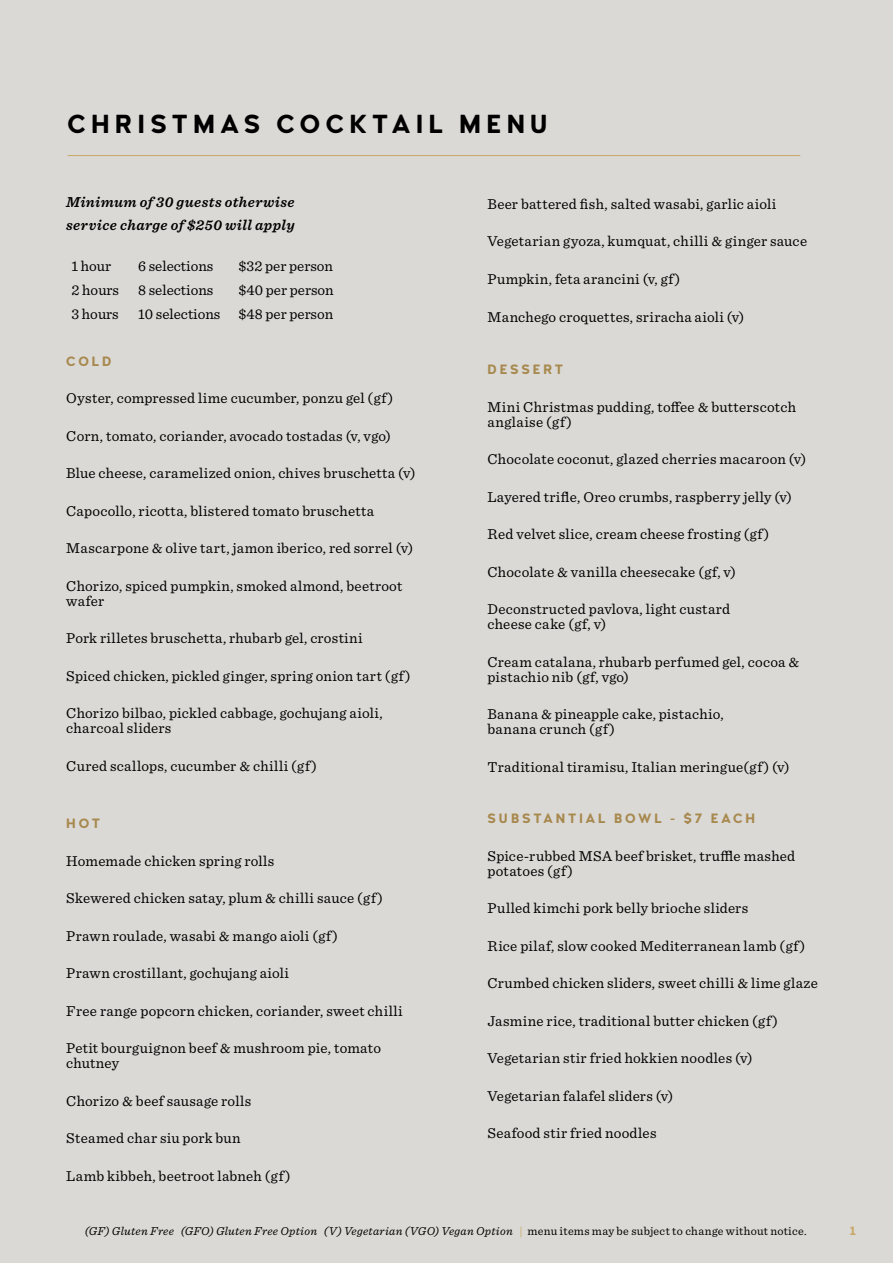
<style>
.page{position:relative;width:893px;height:1263px;background:#dbd9d6}
.page>*{position:absolute;margin:0;border:0;box-sizing:border-box;transform-origin:0 0}
.t1{font:700 26.1px "Woodford Bourne";letter-spacing:.2em;color:#000}
.t2{font:15px/15px "Sentinel";letter-spacing:.015em;color:#000}
.t3{font:italic 600 15px/22.5px "Sentinel";letter-spacing:.025em;color:#000}
.t4{font:700 13.5px "Woodford Bourne";letter-spacing:.2em;color:#a7894e}
.t5{font:italic 12px "Sentinel";letter-spacing:.025em;color:#000}
.t6{font:700 12px "Woodford Bourne";color:#c7a867}
.s1{font-style:normal;color:#c7aa5d}
.s2{font-style:normal}
</style>
<div class="page">
<hr style="left:68px;top:155px;width:732px;height:1px;background:#c7a867">
<h1 class="t1" style="left:68px;top:109px;width:481px">CHRISTMAS COCKTAIL MENU</h1>
<p class="t3" style="left:66px;top:190px;width:230px">Minimum of 30 guests otherwise service charge of $250 will apply</p>
<p class="t2" style="left:71px;top:257px;width:41px">1 hour</p>
<p class="t2" style="left:138px;top:257px;width:77px">6 selections</p>
<p class="t2" style="left:239px;top:257px;width:96px">$32 per person</p>
<p class="t2" style="left:71px;top:281px;width:49px">2 hours</p>
<p class="t2" style="left:138px;top:281px;width:77px">8 selections</p>
<p class="t2" style="left:239px;top:281px;width:97px">$40 per person</p>
<p class="t2" style="left:71px;top:305px;width:49px">3 hours</p>
<p class="t2" style="left:138px;top:305px;width:197px">10 selections $48 per person</p>
<p class="t4" style="left:66px;top:353px;width:47px">COLD</p>
<p class="t2" style="left:66px;top:390px;width:328px">Oyster, compressed lime cucumber, ponzu gel (gf)</p>
<p class="t2" style="left:66px;top:427px;width:326px">Corn, tomato, coriander, avocado tostadas (v, vgo)</p>
<p class="t2" style="left:66px;top:465px;width:351px">Blue cheese, caramelized onion, chives bruschetta (v)</p>
<p class="t2" style="left:66px;top:502px;width:309px">Capocollo, ricotta, blistered tomato bruschetta</p>
<p class="t2" style="left:66px;top:540px;width:348px">Mascarpone &amp; olive tart, jamon iberico, red sorrel (v)</p>
<p class="t2" style="left:66px;top:577px;width:337px">Chorizo, spiced pumpkin, smoked almond, beetroot wafer</p>
<p class="t2" style="left:66px;top:630px;width:298px">Pork rilletes bruschetta, rhubarb gel, crostini</p>
<p class="t2" style="left:66px;top:667px;width:346px">Spiced chicken, pickled ginger, spring onion tart (gf)</p>
<p class="t2" style="left:66px;top:705px;width:318px">Chorizo bilbao, pickled cabbage, gochujang aioli, charcoal sliders</p>
<p class="t2" style="left:66px;top:757px;width:252px">Cured scallops, cucumber &amp; chilli (gf)</p>
<p class="t4" style="left:66px;top:815px;width:35px">HOT</p>
<p class="t2" style="left:66px;top:852px;width:210px">Homemade chicken spring rolls</p>
<p class="t2" style="left:66px;top:890px;width:318px">Skewered chicken satay, plum &amp; chilli sauce (gf)</p>
<p class="t2" style="left:66px;top:927px;width:273px">Prawn roulade, wasabi &amp; mango aioli (gf)</p>
<p class="t2" style="left:66px;top:965px;width:224px">Prawn crostillant, gochujang aioli</p>
<p class="t2" style="left:66px;top:1002px;width:338px">Free range popcorn chicken, coriander, sweet chilli</p>
<p class="t2" style="left:66px;top:1040px;width:316px">Petit bourguignon beef &amp; mushroom pie, tomato chutney</p>
<p class="t2" style="left:66px;top:1092px;width:186px">Chorizo &amp; beef sausage rolls</p>
<p class="t2" style="left:66px;top:1130px;width:176px">Steamed char siu pork bun</p>
<p class="t2" style="left:66px;top:1167px;width:226px">Lamb kibbeh, beetroot labneh (gf)</p>
<p class="t2" style="left:488px;top:195px;width:290px">Beer battered fish, salted wasabi, garlic aioli</p>
<p class="t2" style="left:488px;top:233px;width:321px">Vegetarian gyoza, kumquat, chilli &amp; ginger sauce</p>
<p class="t2" style="left:488px;top:271px;width:194px">Pumpkin, feta arancini (v, gf)</p>
<p class="t2" style="left:488px;top:308px;width:258px">Manchego croquettes, sriracha aioli (v)</p>
<p class="t4" style="left:488px;top:361px;width:77px">DESSERT</p>
<p class="t2" style="left:488px;top:398px;width:310px">Mini Christmas pudding, toffee &amp; butterscotch anglaise (gf)</p>
<p class="t2" style="left:488px;top:451px;width:320px">Chocolate coconut, glazed cherries macaroon (v)</p>
<p class="t2" style="left:488px;top:488px;width:306px">Layered trifle, Oreo crumbs, raspberry jelly (v)</p>
<p class="t2" style="left:488px;top:526px;width:283px">Red velvet slice, cream cheese frosting (gf)</p>
<p class="t2" style="left:488px;top:563px;width:250px">Chocolate &amp; vanilla cheesecake (gf, v)</p>
<p class="t2" style="left:488px;top:601px;width:244px">Deconstructed pavlova, light custard cheese cake (gf, v)</p>
<p class="t2" style="left:488px;top:653px;width:313px">Cream catalana, rhubarb perfumed gel, cocoa &amp; pistachio nib (gf, vgo)</p>
<p class="t2" style="left:488px;top:706px;width:238px">Banana &amp; pineapple cake, pistachio, banana crunch (gf)</p>
<p class="t2" style="left:488px;top:758px;width:303px">Traditional tiramisu, Italian meringue(gf) (v)</p>
<p class="t4" style="left:488px;top:810px;width:269px">SUBSTANTIAL BOWL - $7 EACH</p>
<p class="t2" style="left:488px;top:847px;width:309px">Spice-rubbed MSA beef brisket, truffle mashed potatoes (gf)</p>
<p class="t2" style="left:488px;top:899px;width:262px">Pulled kimchi pork belly brioche sliders</p>
<p class="t2" style="left:488px;top:937px;width:319px">Rice pilaf, slow cooked Mediterranean lamb (gf)</p>
<p class="t2" style="left:488px;top:975px;width:332px">Crumbed chicken sliders, sweet chilli &amp; lime glaze</p>
<p class="t2" style="left:488px;top:1012px;width:292px">Jasmine rice, traditional butter chicken (gf)</p>
<p class="t2" style="left:488px;top:1050px;width:266px">Vegetarian stir fried hokkien noodles (v)</p>
<p class="t2" style="left:488px;top:1087px;width:187px">Vegetarian falafel sliders (v)</p>
<p class="t2" style="left:488px;top:1125px;width:170px">Seafood stir fried noodles</p>
<p class="t5" style="left:85px;top:1222px;width:723px">(GF) Gluten Free (GFO) Gluten Free Option (V) Vegetarian (VGO) Vegan Option <span class="s1">|</span> <span class="s2">menu items may be subject to change without notice.</span></p>
<p class="t6" style="left:850px;top:1224px;width:8px">1</p>
</div>
